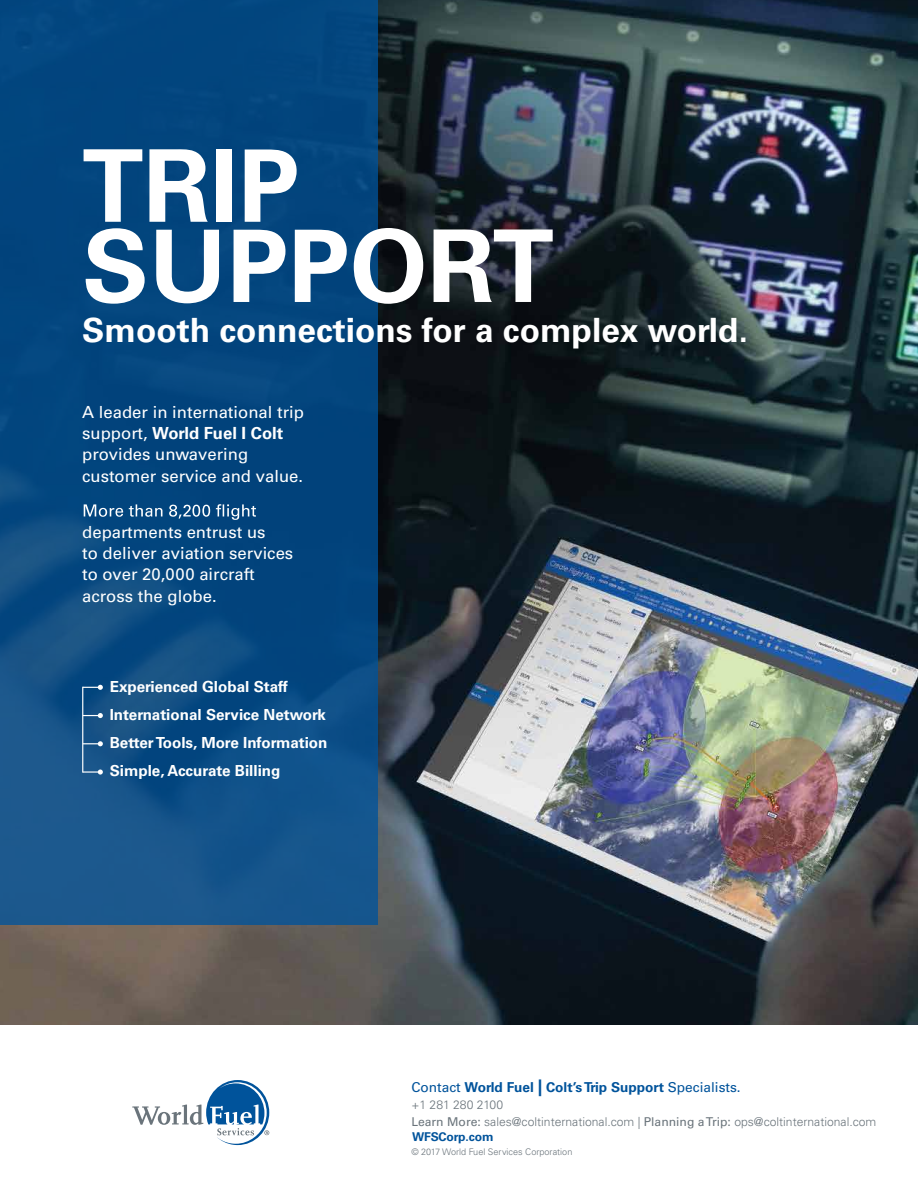
<style>
.page{position:relative;width:918px;height:1188px;background:#fff}
.page>*{position:absolute;margin:0;border:0;box-sizing:border-box;transform-origin:0 0}
.t1{font:700 100.2px/80.2px "Univers LT Std";color:#fff}
.t2{font:700 33.45px "Univers LT Std";color:#fff}
.t3{font:16.65px/21.3px "Univers LT Std";color:#fff}
.t4{font:700 15.15px/28px "Univers LT Std";color:#fff}
.t5{font:700 13.65px "Univers LT Std";color:#00539b}
.t6{font:300 12.15px/16.6px "Univers LT Std";color:#6a747b}
.t7{font:700 12.15px "Univers LT Std";letter-spacing:-.02em;color:#00539b}
.t8{font:300 9.15px "Univers LT Std";color:#6a747b}
.s1{font-weight:700}
.s2{font-weight:400}
.s3{font-size:16.65px}
</style>
<div class="page">
<img style="left:0;top:0;width:918px;height:1025px">
<div style="left:0;top:0;width:378px;height:924px;background:linear-gradient(to bottom,#00407a,#145289)"></div>
<svg style="left:84px;top:504px;width:172px;height:16px;background:#3a6e9a"></svg>
<svg style="left:132px;top:1080px;width:137px;height:65px"></svg>
<hr style="left:82px;top:687px;width:1px;height:86px;background:#fff">
<svg style="left:83px;top:685px;width:20px;height:5px"></svg>
<svg style="left:83px;top:713px;width:20px;height:5px"></svg>
<svg style="left:83px;top:741px;width:20px;height:5px"></svg>
<svg style="left:83px;top:770px;width:20px;height:5px"></svg>
<h1 class="t1" style="left:82px;top:147px;width:473px">TRIP<br>SUPPORT</h1>
<h2 class="t2" style="left:82px;top:311px;width:667px">Smooth connections for a complex world.</h2>
<p class="t3" style="left:82px;top:401px;width:223px">A leader in international trip support, <span class="s1">World Fuel I Colt </span>provides unwavering customer service and value.</p>
<p class="t3" style="left:82px;top:521px;width:213px">departments entrust us<br>to deliver aviation services to over 20,000 aircraft across the globe.</p>
<p class="t4" style="left:110px;top:673px;width:219px">Experienced Global Staff<br>International Service Network<br>BetterTools, More Information<br>Simple, Accurate Billing</p>
<p class="t5" style="left:411px;top:1079px;width:331px"><span class="s2">Contact</span> World Fuel <span class="s3">|</span> Colt’sTrip Support <span class="s2">Specialists.</span></p>
<p class="t6" style="left:411px;top:1096px;width:467px">+1 281 280 2100<br><span class="s2">Learn More:</span> sales@coltinternational.com | <span class="s2">Planning aTrip:</span> ops@coltinternational.com</p>
<p class="t8" style="left:411px;top:1147px;width:162px">© 2017 World Fuel Services Corporation</p>
<p class="t7" style="left:412px;top:1129px;width:83px">WFSCorp.com</p>
</div>
